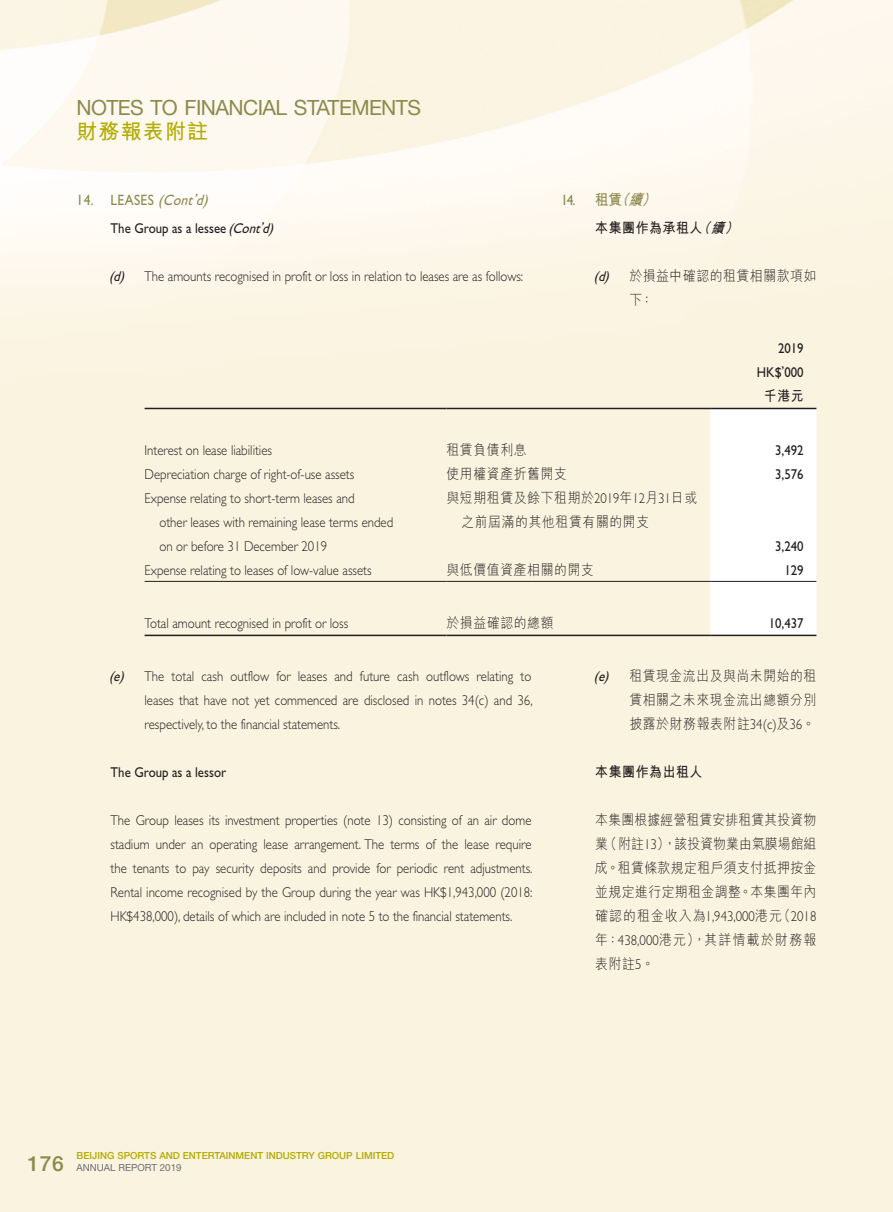
<style>
.page{position:relative;width:893px;height:1212px;background:#fff}
.page>*{position:absolute;margin:0;border:0;box-sizing:border-box;transform-origin:0 0}
.t1{font:21px "Helvetica Neue LT Std";letter-spacing:-.03em;color:#8e8a4c}
.t2{font:700 21px "M Hei HK";letter-spacing:.055em;color:#b3ab00}
.Heading_1{font:15px "Gill Sans Std";color:#8e8a4c;scale:.9 1}
.C_Heading_1{font:15px "Gill Sans Std";color:#8e8a4c;scale:.9 1}
.Body_Text{font:300 14.25px/24px "Gill Sans Std";color:#231f20;scale:.9 1}
.Heading_3{font:300 14.25px/24px "Gill Sans Std";color:#231f20;text-align:justify;scale:.9 1}
.Body_Text-2{font:300 14.25px/24px "M Hei HK";letter-spacing:.05em;color:#231f20;text-align:justify;scale:.9 1}
.C_Heading_3{font:300 14.25px/24px "M Hei HK";letter-spacing:.045em;color:#231f20;scale:.9 1}
.Heading_2{font:14.25px "Gill Sans Std";color:#231f20;scale:.9 1}
.Body_Text-3{font:14.25px "Gill Sans Std";color:#231f20;scale:.9 1}
.C_Heading_2{font:700 14.25px "M Hei HK";letter-spacing:.05em;color:#231f20;scale:.9 1}
.Body_Text-4{font:700 14.25px "M Hei HK";color:#231f20;scale:.9 1}
.t3{font:500 9.75px/12px "Helvetica Neue LT Std";color:#b3ab00}
.s1{font-style:italic}
.s2{font-weight:400;font-style:italic}
.s3{font-family:"M Hei HK";font-weight:700}
.s4{font-family:"M Hei HK";font-weight:700;font-style:italic}
.s5{font-family:"Gill Sans Std";font-weight:400;font-style:italic}
.s6{font-family:"Gill Sans Std"}
.s7{font-size:21px;color:#8e8a4c}
.s8{font-weight:400;color:#6c6d70}
</style>
<div class="page">
<svg style="left:710px;top:409px;width:106px;height:226px"></svg>
<hr style="left:145px;top:408px;width:301px;height:1px;background:#231f20">
<hr style="left:446px;top:408px;width:264px;height:1px;background:#231f20">
<hr style="left:710px;top:408px;width:106px;height:1px;background:#231f20">
<hr style="left:145px;top:581px;width:301px;height:1px;background:#231f20">
<hr style="left:446px;top:581px;width:264px;height:1px;background:#231f20">
<hr style="left:710px;top:581px;width:106px;height:1px;background:#231f20">
<hr style="left:145px;top:635px;width:301px;height:1px;background:#231f20">
<hr style="left:446px;top:635px;width:264px;height:1px;background:#231f20">
<hr style="left:710px;top:635px;width:106px;height:1px;background:#231f20">
<h1 class="t1" style="left:77px;top:95px;width:346px">NOTES TO FINANCIAL STATEMENTS</h1>
<h1 class="t2" style="left:77px;top:116px;width:133px">財務報表附註</h1>
<p class="Heading_1" style="left:77px;top:191px;width:152px">1 4 . L EAS E S <span class="s1">(Cont’d)</span></p>
<p class="Heading_2" style="left:111px;top:220px;width:187px">The Group as a lessee <span class="s1">(Cont’d)</span></p>
<p class="Heading_3" style="left:109px;top:264px;width:462px"><span class="s2">(d)</span> The amounts recognised in profit or loss in relation to leases are as follows:</p>
<p class="C_Heading_1" style="left:561px;top:191px;width:112px">14. <span class="s3">租賃</span><span class="s4">（續）</span></p>
<p class="C_Heading_2" style="left:595px;top:217px;width:165px">本集團作為承租人<span class="s1">（續）</span></p>
<p class="C_Heading_3" style="left:629px;top:264px;width:209px;text-indent:-35px"><span class="s5">(d)</span> 於損益中確認的租賃相關款項如下：</p>
<p class="Body_Text-3" style="left:778px;top:340px;width:30px">2019</p>
<p class="Body_Text-3" style="left:757px;top:364px;width:53px">HK$’000</p>
<p class="Body_Text-4" style="left:764px;top:385px;width:46px">千港元</p>
<p class="Body_Text" style="left:145px;top:439px;width:143px">Interest on lease liabilities</p>
<p class="Body_Text-2" style="left:446px;top:438px;width:91px">租賃負債利息</p>
<p class="Body_Text-3" style="left:775px;top:442px;width:33px">3,492</p>
<p class="Body_Text" style="left:145px;top:463px;width:235px">Depreciation charge of right-of-use assets</p>
<p class="Body_Text-2" style="left:446px;top:462px;width:135px">使用權資產折舊開支</p>
<p class="Body_Text-3" style="left:775px;top:466px;width:33px">3,576</p>
<p class="Body_Text" style="left:159px;top:487px;width:261px;text-indent:-15px">Expense relating to short-term leases and<br>other leases with remaining lease terms ended on or before 31 December 2019</p>
<p class="Body_Text-2" style="left:461px;top:486px;width:264px;text-indent:-15px">與短期租賃及餘下租期於<span class="s6">2019</span>年<span class="s6">12</span>月<span class="s6">31</span>日或之前屆滿的其他租賃有關的開支</p>
<p class="Body_Text-3" style="left:775px;top:538px;width:33px">3,240</p>
<p class="Body_Text" style="left:145px;top:559px;width:254px">Expense relating to leases of low-value assets</p>
<p class="Body_Text-2" style="left:446px;top:558px;width:165px">與低價值資產相關的開支</p>
<p class="Body_Text-3" style="left:784px;top:562px;width:23px">129</p>
<p class="Body_Text" style="left:145px;top:611px;width:228px">Total amount recognised in profit or loss</p>
<p class="Body_Text-2" style="left:446px;top:610px;width:120px">於損益確認的總額</p>
<p class="Body_Text-3" style="left:769px;top:615px;width:40px">10,437</p>
<p class="Heading_3" style="left:145px;top:664px;width:433px;text-indent:-35px"><span class="s2">(e)</span> The total cash outflow for leases and future cash outflows relating to leases that have not yet commenced are disclosed in notes 34(c) and 36, respectively, to the financial statements.</p>
<p class="Heading_2" style="left:111px;top:763px;width:130px">The Group as a lessor</p>
<p class="Body_Text" style="left:111px;top:808px;width:470px;text-align:justify">The Group leases its investment properties (note 13) consisting of an air dome stadium under an operating lease arrangement. The terms of the lease require the tenants to pay security deposits and provide for periodic rent adjustments.<br>Rental income recognised by the Group during the year was HK$1,943,000 (2018:<br>HK$438,000), details of which are included in note 5 to the financial statements.</p>
<p class="C_Heading_3" style="left:629px;top:663px;width:209px;text-align:justify;text-indent:-35px"><span class="s5">(e)</span> 租賃現金流出及與尚未開始的租賃相關之未來現金流出總額分別披露於財務報表附註<span class="s6">34(c)</span>及<span class="s6">36</span>。</p>
<p class="C_Heading_2" style="left:595px;top:761px;width:120px">本集團作為出租人</p>
<p class="Body_Text-2" style="left:595px;top:807px;width:247px">本集團根據經營租賃安排租賃其投資物業（附註<span class="s6">13</span>），該投資物業由氣膜場館組成。租賃條款規定租戶須支付抵押按金並規定進行定期租金調整。本集團年內確認的租金收入為<span class="s6">1,943,000</span>港元（<span class="s6">2018</span>年：<span class="s6">438,000</span>港元），其詳情載於財務報表附註<span class="s6">5</span>。</p>
<p class="t3" style="left:28px;top:1149px;width:368px;text-indent:49px">BEIJING SPORTS AND ENTERTAINMENT INDUSTRY GROUP LIMITED<br><span class="s7">176</span> <span class="s8">ANNUAL REPORT 2019</span></p>
</div>
